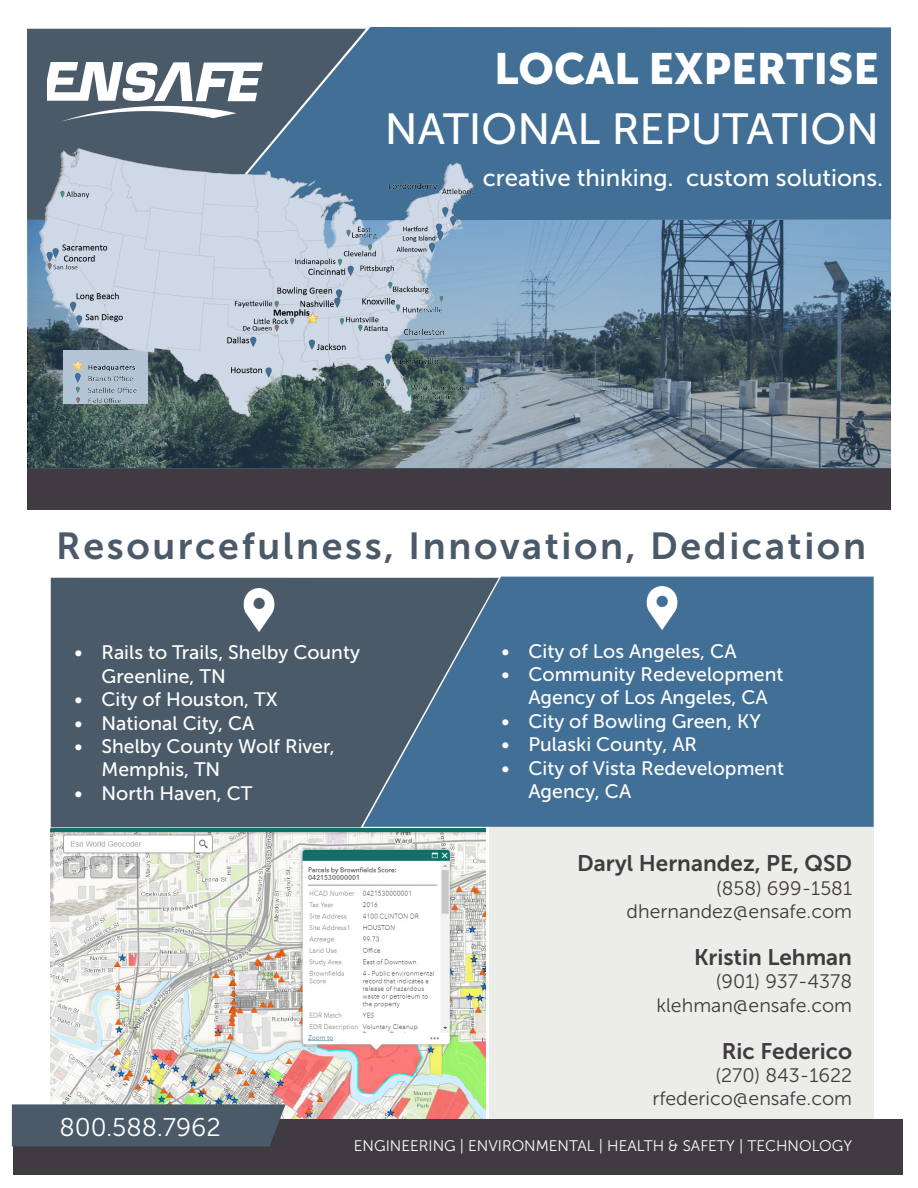
<style>
.page{position:relative;width:918px;height:1188px;background:#fff}
.page>*{position:absolute;margin:0;border:0;box-sizing:border-box;transform-origin:0 0}
.t1{font:43.5px/60px "Museo Sans 500";color:#fff;text-align:right}
.t2{font:37.5px "Museo Sans 700";letter-spacing:.07em;color:#4b5a69}
.t3{font:25.5px "Museo Sans 300";color:#fff}
.t4{font:24px "Museo Sans 500";color:#fff}
.t5{font:22.5px "Museo Sans 700";color:#403b41}
.t6{font:19.5px/23.4px "Museo Sans 500";color:#fff}
.t7{font:19.5px/23.4px "Museo Sans 300";color:#403b41;text-align:right}
.t8{font:15.3px "Museo Sans 300";color:#fff}
.s1{font-family:"Museo Sans 900"}
</style>
<div class="page">
<div style="left:489px;top:827px;width:385px;height:303px;background:#ecece8"></div>
<img style="left:51px;top:828px;width:435px;height:291px">
<div style="left:13px;top:1119px;width:890px;height:56px;background:#403b41"></div>
<div style="left:12px;top:1104px;width:274px;height:42px;background:#4b5a69"></div>
<div style="left:51px;top:578px;width:312px;height:249px;background:#4b5a69"></div>
<svg style="left:363px;top:577px;width:511px;height:250px;background:#436c90"></svg>
<div style="left:208px;top:27px;width:683px;height:148px;background:#416f96"></div>
<div style="left:27px;top:469px;width:864px;height:41px;background:#403b41"></div>
<svg style="left:28px;top:175px;width:863px;height:294px;background:#607b8e"></svg>
<img style="left:641px;top:587px;width:43px;height:43px">
<img style="left:238px;top:588px;width:43px;height:43px">
<svg style="left:27px;top:29px;width:339px;height:191px;background:#4b6073"></svg>
<img style="left:47px;top:62px;width:215px;height:60px">
<img style="left:40px;top:149px;width:433px;height:268px">
<p class="t1" style="left:385px;top:40px;width:496px"><span class="s1">LOCAL EXPERTISE<br></span>NATIONAL REPUTATION</p>
<p class="t4" style="left:483px;top:165px;width:402px">creative thinking. custom solutions.</p>
<p class="t2" style="left:56px;top:525px;width:811px">Resourcefulness, Innovation, Dedication</p>
<p class="t6" style="left:102px;top:641px;width:260px;text-indent:-27px">• Rails to Trails, Shelby County<br>Greenline, TN</p>
<p class="t6" style="left:75px;top:688px;width:205px">• City of Houston, TX</p>
<p class="t6" style="left:75px;top:711px;width:181px">• National City, CA</p>
<p class="t6" style="left:102px;top:735px;width:235px;text-indent:-27px">• Shelby County Wolf River,<br>Memphis, TN</p>
<p class="t6" style="left:75px;top:781px;width:180px">• North Haven, CT</p>
<p class="t3" style="left:59px;top:1113px;width:163px">800.588.7962</p>
<p class="t6" style="left:501px;top:639px;width:237px">• City of Los Angeles, CA</p>
<p class="t6" style="left:501px;top:663px;width:284px;text-align:center">• Community Redevelopment<br>Agency of Los Angeles, CA</p>
<p class="t6" style="left:501px;top:709px;width:261px">• City of Bowling Green, KY</p>
<p class="t6" style="left:501px;top:733px;width:197px">• Pulaski County, AR</p>
<p class="t6" style="left:528px;top:756px;width:257px;text-indent:-27px">• City of Vista Redevelopment<br>Agency, CA</p>
<p class="t5" style="left:577px;top:851px;width:276px">Daryl Hernandez, PE, QSD</p>
<p class="t7" style="left:627px;top:876px;width:227px">(858) 699-1581 dhernandez@ensafe.com</p>
<p class="t5" style="left:694px;top:945px;width:160px">Kristin Lehman</p>
<p class="t7" style="left:656px;top:970px;width:197px">(901) 937-4378 klehman@ensafe.com</p>
<p class="t5" style="left:722px;top:1038px;width:132px">Ric Federico</p>
<p class="t7" style="left:652px;top:1064px;width:201px">(270) 843-1622 rfederico@ensafe.com</p>
<p class="t8" style="left:354px;top:1137px;width:500px">ENGINEERING | ENVIRONMENTAL | HEALTH &amp; SAFETY | TECHNOLOGY</p>
</div>
